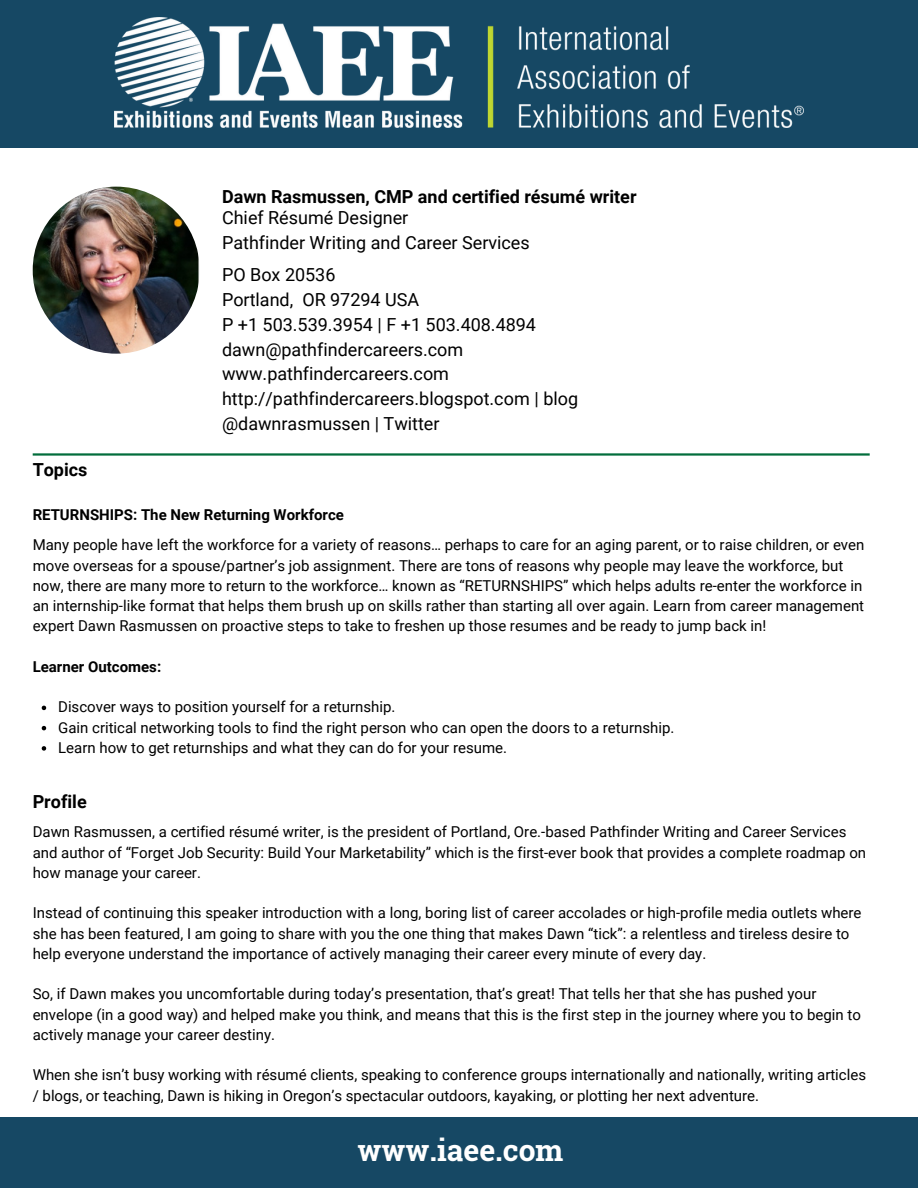
<style>
.page{position:relative;width:918px;height:1188px;background:#fff}
.page>*{position:absolute;margin:0;border:0;box-sizing:border-box;transform-origin:0 0}
.t1{font:700 30px "Roboto Slab";color:#fff}
.t2{font:18px/24.8px "Roboto";color:#000}
.t3{font:700 18px "Roboto";color:#000}
.t4{font:15px/20.2px "Roboto";color:#000}
.t5{font:700 15px "Roboto";color:#000}
</style>
<div class="page">
<div style="left:0;top:0;width:918px;height:147px;background:#164864"></div>
<img style="left:115px;top:17px;width:688px;height:111px">
<img style="left:33px;top:187px;width:167px;height:167px;border-radius:50%">
<div style="left:0;top:1117px;width:918px;height:71px;background:#164864"></div>
<svg style="left:42px;top:706px;width:4px;height:4px"></svg>
<svg style="left:42px;top:726px;width:4px;height:4px"></svg>
<svg style="left:42px;top:746px;width:4px;height:5px"></svg>
<hr style="left:33px;top:453px;width:837px;height:3px;background:#026d3c">
<p class="t3" style="left:33px;top:459px;width:56px">Topics</p>
<p class="t3" style="left:222px;top:186px;width:416px">Dawn Rasmussen, CMP and certified résumé writer</p>
<p class="t2" style="left:222px;top:205px;width:309px">Chief Résumé Designer<br>Pathfinder Writing and Career Services</p>
<p class="t2" style="left:222px;top:263px;width:358px">PO Box 20536<br>Portland, OR 97294 USA<br>P +1 503.539.3954 | F +1 503.408.4894 dawn@pathfindercareers.com www.pathfindercareers.com http://pathfindercareers.blogspot.com | blog @dawnrasmussen | Twitter</p>
<p class="t5" style="left:33px;top:506px;width:313px">RETURNSHIPS: The New Returning Workforce</p>
<p class="t4" style="left:33px;top:535px;width:833px">Many people have left the workforce for a variety of reasons… perhaps to care for an aging parent, or to raise children, or even move overseas for a spouse/partner’s job assignment. There are tons of reasons why people may leave the workforce, but now, there are many more to return to the workforce… known as “RETURNSHIPS” which helps adults re-enter the workforce in an internship-like format that helps them brush up on skills rather than starting all over again. Learn from career management expert Dawn Rasmussen on proactive steps to take to freshen up those resumes and be ready to jump back in!</p>
<p class="t5" style="left:33px;top:658px;width:130px">Learner Outcomes:</p>
<p class="t4" style="left:58px;top:697px;width:618px">Discover ways to position yourself for a returnship.<br>Gain critical networking tools to find the right person who can open the doors to a returnship.<br>Learn how to get returnships and what they can do for your resume.</p>
<p class="t3" style="left:33px;top:791px;width:56px">Profile</p>
<p class="t4" style="left:33px;top:822px;width:835px">Dawn Rasmussen, a certified résumé writer, is the president of Portland, Ore.-based Pathfinder Writing and Career Services and author of “Forget Job Security: Build Your Marketability” which is the first-ever book that provides a complete roadmap on how manage your career.</p>
<p class="t4" style="left:33px;top:903px;width:830px">Instead of continuing this speaker introduction with a long, boring list of career accolades or high-profile media outlets where she has been featured, I am going to share with you the one thing that makes Dawn “tick”: a relentless and tireless desire to help everyone understand the importance of actively managing their career every minute of every day.</p>
<p class="t4" style="left:33px;top:984px;width:830px">So, if Dawn makes you uncomfortable during today’s presentation, that’s great! That tells her that she has pushed your envelope (in a good way) and helped make you think, and means that this is the first step in the journey where you to begin to actively manage your career destiny.</p>
<p class="t4" style="left:33px;top:1065px;width:835px">When she isn’t busy working with résumé clients, speaking to conference groups internationally and nationally, writing articles / blogs, or teaching, Dawn is hiking in Oregon’s spectacular outdoors, kayaking, or plotting her next adventure.</p>
<h1 class="t1" style="left:357px;top:1130px;width:208px">www.iaee.com</h1>
</div>
